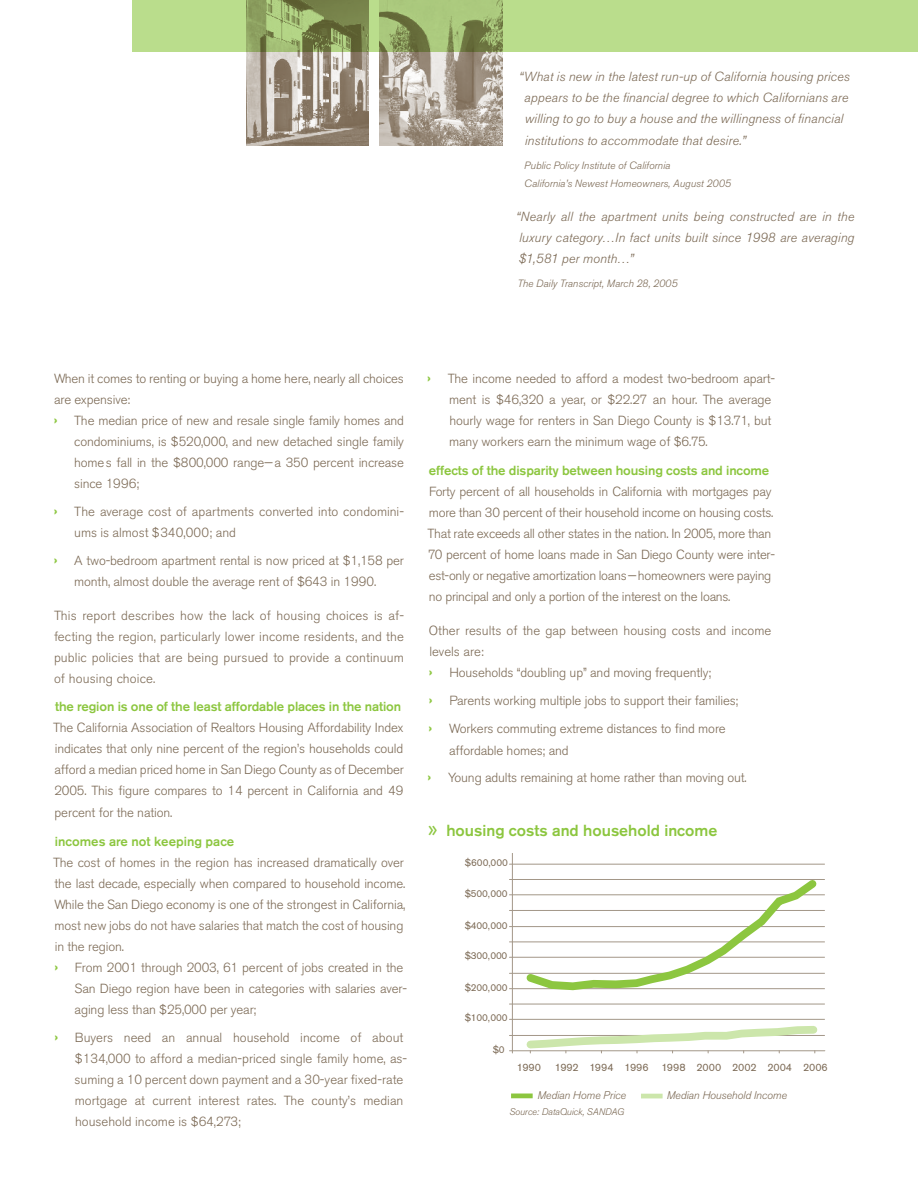
<style>
.page{position:relative;width:918px;height:1188px;background:#fff}
.page>*{position:absolute;margin:0;border:0;box-sizing:border-box;transform-origin:0 0}
.t1{font:500 15.9px "Akzidenz Grotesk BE";color:#8cc63f}
.t2{font:700 14.25px/27.8px "Akzidenz Grotesk BE";color:#8cc63f;text-align:justify}
.t3{font:300 13.2px/21px "Akzidenz Grotesk BE";letter-spacing:-.01em;color:#7c6a55}
.t4{font:italic 300 13.2px/21.3px "Akzidenz Grotesk BE";letter-spacing:.01em;color:#7c6a55}
.t5{font:500 13.2px "Akzidenz Grotesk BE";letter-spacing:-.01em;color:#8cc63f}
.t6{font:italic 300 11.1px "Akzidenz Grotesk BE";letter-spacing:-.01em;color:#7c6a55}
.t7{font:10.65px "Akzidenz Grotesk BE";letter-spacing:-.005em;color:#7c6a55}
.t8{font:italic 300 10.5px/18px "Akzidenz Grotesk BE";color:#7c6a55}
.t9{font:10.05px "Akzidenz Grotesk BE";letter-spacing:-.015em;color:#7c6a55}
.t10{font:italic 300 9.6px "Akzidenz Grotesk BE";letter-spacing:-.01em;color:#7c6a55}
.s1{font-family:"Akzidenz Grotesk BE Light SC";font-weight:400;font-size:27px}
</style>
<div class="page">
<img style="left:246px;top:52px;width:123px;height:94px">
<img style="left:379px;top:52px;width:123px;height:94px">
<svg style="left:132px;top:0;width:786px;height:52px;background:#acca7e"></svg>
<hr style="left:512px;top:854px;width:1px;height:197px;background:#a39788">
<hr style="left:512px;top:1035px;width:313px;height:1px;background:#a39788">
<hr style="left:512px;top:1019px;width:313px;height:1px;background:#a39788">
<hr style="left:512px;top:1004px;width:313px;height:1px;background:#a39788">
<hr style="left:512px;top:988px;width:313px;height:1px;background:#a39788">
<hr style="left:512px;top:973px;width:313px;height:1px;background:#a39788">
<hr style="left:512px;top:957px;width:313px;height:1px;background:#a39788">
<hr style="left:512px;top:942px;width:313px;height:1px;background:#a39788">
<hr style="left:512px;top:926px;width:313px;height:1px;background:#a39788">
<hr style="left:512px;top:910px;width:313px;height:1px;background:#a39788">
<hr style="left:512px;top:1051px;width:313px;height:1px;background:#a39788">
<hr style="left:512px;top:895px;width:313px;height:1px;background:#a39788">
<hr style="left:512px;top:879px;width:313px;height:1px;background:#a39788">
<hr style="left:512px;top:864px;width:313px;height:1px;background:#a39788">
<svg style="left:521px;top:880px;width:302px;height:111px"></svg>
<svg style="left:522px;top:1026px;width:299px;height:27px"></svg>
<hr style="left:511px;top:1094px;width:22px;height:4px;background:#8cc63f">
<hr style="left:641px;top:1094px;width:22px;height:4px;background:#cce6ab">
<p class="t4" style="left:524px;top:66px;width:327px;text-indent:-5px">“What is new in the latest run-up of California housing prices appears to be the financial degree to which Californians are willing to go to buy a house and the willingness of financial institutions to accommodate that desire.”</p>
<p class="t8" style="left:524px;top:157px;width:208px">Public Policy Institute of California<br>California’s Newest Homeowners, August 2005</p>
<p class="t4" style="left:516px;top:206px;width:340px;text-align:justify">“Nearly all the apartment units being constructed are in the luxury category…In fact units built since 1998 are averaging $1,581 per month…”</p>
<p class="t8" style="left:517px;top:275px;width:162px">The Daily Transcript, March 28, 2005</p>
<p class="t3" style="left:54px;top:368px;width:351px">When it comes to renting or buying a home here, nearly all choices are expensive:</p>
<p class="t3" style="left:74px;top:410px;width:331px;text-align:justify">The median price of new and resale single family homes and condominiums, is $520,000, and new detached single family homes fall in the $800,000 range—a 350 percent increase since 1996;</p>
<p class="t3" style="left:74px;top:501px;width:331px">The average cost of apartments converted into condomini&shy;ums is almost $340,000; and</p>
<p class="t3" style="left:74px;top:550px;width:331px">A two-bedroom apartment rental is now priced at $1,158 per month, almost double the average rent of $643 in 1990.</p>
<p class="t3" style="left:54px;top:605px;width:352px;text-align:justify">This report describes how the lack of housing choices is af&shy;fecting the region, particularly lower income residents, and the public policies that are being pursued to provide a continuum of housing choice.</p>
<p class="t2" style="left:54px;top:407px;width:5px">›</p>
<p class="t2" style="left:54px;top:497px;width:5px">›</p>
<p class="t2" style="left:54px;top:546px;width:5px">›</p>
<p class="t5" style="left:55px;top:699px;width:348px">the region is one of the least affordable places in the nation</p>
<p class="t3" style="left:53px;top:717px;width:352px;text-align:justify">The California Association of Realtors Housing Affordability Index indicates that only nine percent of the region’s households could afford a median priced home in San Diego County as of December 2005. This figure compares to 14 percent in California and 49 percent for the nation.</p>
<p class="t5" style="left:55px;top:833px;width:181px">incomes are not keeping pace</p>
<p class="t3" style="left:53px;top:852px;width:354px">The cost of homes in the region has increased dramatically over the last decade, especially when compared to household income.<br>While the San Diego economy is one of the strongest in California, most new jobs do not have salaries that match the cost of housing in the region.</p>
<p class="t3" style="left:75px;top:957px;width:334px">From 2001 through 2003, 61 percent of jobs created in the<br>San Diego region have been in categories with salaries aver&shy;aging less than $25,000 per year;</p>
<p class="t3" style="left:75px;top:1027px;width:334px">Buyers need an annual household income of about $134,000 to afford a median-priced single family home, as&shy;suming a 10 percent down payment and a 30-year fixed-rate mortgage at current interest rates. The county’s median household income is $64,273;</p>
<p class="t2" style="left:55px;top:953px;width:5px">›</p>
<p class="t2" style="left:55px;top:1023px;width:5px">›</p>
<p class="t3" style="left:448px;top:368px;width:329px">The income needed to afford a modest two-bedroom apart&shy;ment is $46,320 a year, or $22.27 an hour. The average hourly wage for renters in San Diego County is $13.71, but many workers earn the minimum wage of $6.75.</p>
<p class="t5" style="left:429px;top:462px;width:342px">effects of the disparity between housing costs and income</p>
<p class="t3" style="left:428px;top:481px;width:349px">Forty percent of all households in California with mortgages pay more than 30 percent of their household income on housing costs.<br>That rate exceeds all other states in the nation. In 2005, more than 70 percent of home loans made in San Diego County were inter&shy;est-only or negative amortization loans—homeowners were paying no principal and only a portion of the interest on the loans.</p>
<p class="t3" style="left:429px;top:620px;width:344px">Other results of the gap between housing costs and income</p>
<p class="t3" style="left:429px;top:641px;width:56px">levels are:</p>
<p class="t3" style="left:449px;top:662px;width:263px">Households “doubling up” and moving frequently;</p>
<p class="t3" style="left:449px;top:687px;width:291px;line-height:27.8px">Parents working multiple jobs to support their families;<br>Workers commuting extreme distances to find more</p>
<p class="t3" style="left:448px;top:736px;width:300px;line-height:27.8px">affordable homes; and<br>Young adults remaining at home rather than moving out.</p>
<p class="t2" style="left:428px;top:365px;width:5px">›</p>
<p class="t2" style="left:429px;top:659px;width:5px">› › ›</p>
<p class="t2" style="left:428px;top:764px;width:5px">›</p>
<p class="t1" style="left:428px;top:820px;width:291px"><span class="s1">»</span> housing costs and household income</p>
<p class="t9" style="left:465px;top:856px;width:45px">$600,000</p>
<p class="t9" style="left:465px;top:888px;width:44px">$500,000</p>
<p class="t9" style="left:465px;top:919px;width:44px">$400,000</p>
<p class="t9" style="left:465px;top:950px;width:44px">$300,000</p>
<p class="t9" style="left:465px;top:981px;width:44px">$200,000</p>
<p class="t9" style="left:465px;top:1012px;width:44px">$100,000</p>
<p class="t9" style="left:493px;top:1043px;width:13px">$0</p>
<p class="t7" style="left:517px;top:1061px;width:26px">1990</p>
<p class="t7" style="left:555px;top:1061px;width:274px">1992 1994 1996 1998 2000 2002 2004 2006</p>
<p class="t10" style="left:510px;top:1106px;width:116px">Source: DataQuick, SANDAG</p>
<p class="t6" style="left:537px;top:1089px;width:90px">Median Home Price</p>
<p class="t6" style="left:667px;top:1089px;width:122px">Median Household Income</p>
</div>
